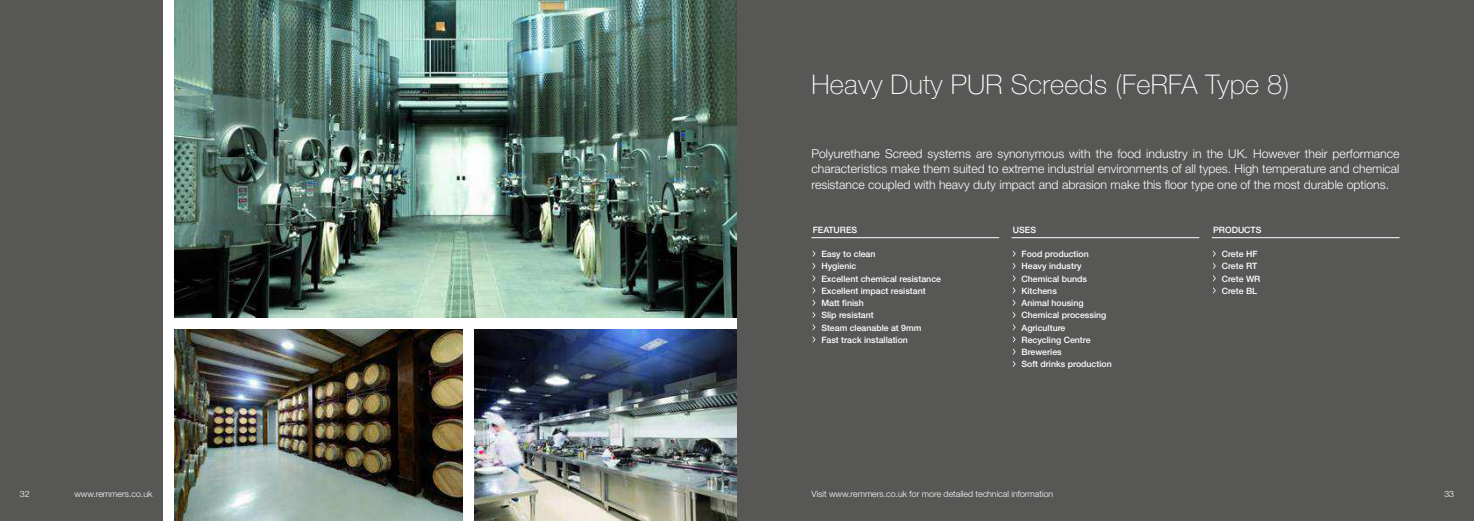
<style>
.page{position:relative;width:1474px;height:521px;background:#fff}
.page>*{position:absolute;margin:0;border:0;box-sizing:border-box;transform-origin:0 0}
.t1{font:100 27.12px "Helvetica Neue LT Pro";letter-spacing:.01em;color:#fff}
.t2{font:300 12.25px/15.8px "Helvetica Neue LT Pro";color:#fff;text-align:justify}
.t3{font:500 8.75px/12.2px "Helvetica Neue LT Pro";color:#fff}
.t4{font:300 8.75px "Helvetica Neue LT Pro";color:#fff}
</style>
<div class="page">
<div style="left:737px;top:0;width:736px;height:521px;background:#575756"></div>
<hr style="left:811px;top:237px;width:188px;height:1px;background:#fff">
<svg style="left:812px;top:250px;width:3px;height:7px"></svg>
<svg style="left:812px;top:275px;width:3px;height:6px"></svg>
<svg style="left:812px;top:287px;width:3px;height:19px"></svg>
<svg style="left:812px;top:324px;width:3px;height:6px"></svg>
<svg style="left:812px;top:336px;width:3px;height:7px"></svg>
<hr style="left:1011px;top:237px;width:188px;height:1px;background:#fff">
<svg style="left:1012px;top:250px;width:3px;height:7px"></svg>
<svg style="left:1012px;top:287px;width:3px;height:19px"></svg>
<svg style="left:1012px;top:336px;width:3px;height:19px"></svg>
<hr style="left:1211px;top:237px;width:188px;height:1px;background:#fff">
<div style="left:0;top:0;width:162px;height:521px;background:#575756"></div>
<img style="left:174px;top:0;width:563px;height:317px">
<img style="left:174px;top:330px;width:288px;height:191px">
<img style="left:475px;top:330px;width:262px;height:191px">
<h1 class="t1" style="left:811px;top:69px;width:479px">Heavy Duty PUR Screeds (FeRFA Type 8)</h1>
<p class="t2" style="left:811px;top:145px;width:589px">Polyurethane Screed systems are synonymous with the food industry in the UK. However their performance characteristics make them suited to extreme industrial environments of all types. High temperature and chemical resistance coupled with heavy duty impact and abrasion make this floor type one of the most durable options.</p>
<p class="t3" style="left:812px;top:223px;width:46px">FEATURES</p>
<p class="t3" style="left:821px;top:248px;width:121px">Easy to clean<br>Hygienic<br>Excellent chemical resistance<br>Excellent impact resistant<br>Matt finish<br>Slip resistant<br>Steam cleanable at 9mm<br>Fast track installation</p>
<p class="t3" style="left:1012px;top:223px;width:25px">USES</p>
<p class="t3" style="left:1021px;top:248px;width:92px">Food production<br>Heavy industry<br>Chemical bunds<br>Kitchens<br>Animal housing<br>Chemical processing<br>Agriculture<br>Recycling Centre<br>Breweries<br>Soft drinks production</p>
<p class="t3" style="left:1212px;top:223px;width:50px">PRODUCTS</p>
<p class="t3" style="left:1221px;top:248px;width:40px">Crete HF<br>Crete RT<br>Crete WR<br>Crete BL</p>
<p class="t4" style="left:20px;top:489px;width:11px">32</p>
<p class="t4" style="left:74px;top:489px;width:79px">www.remmers.co.uk</p>
<p class="t4" style="left:811px;top:489px;width:243px">Visit www.remmers.co.uk for more detailed technical information</p>
<p class="t4" style="left:1444px;top:489px;width:11px">33</p>
</div>
